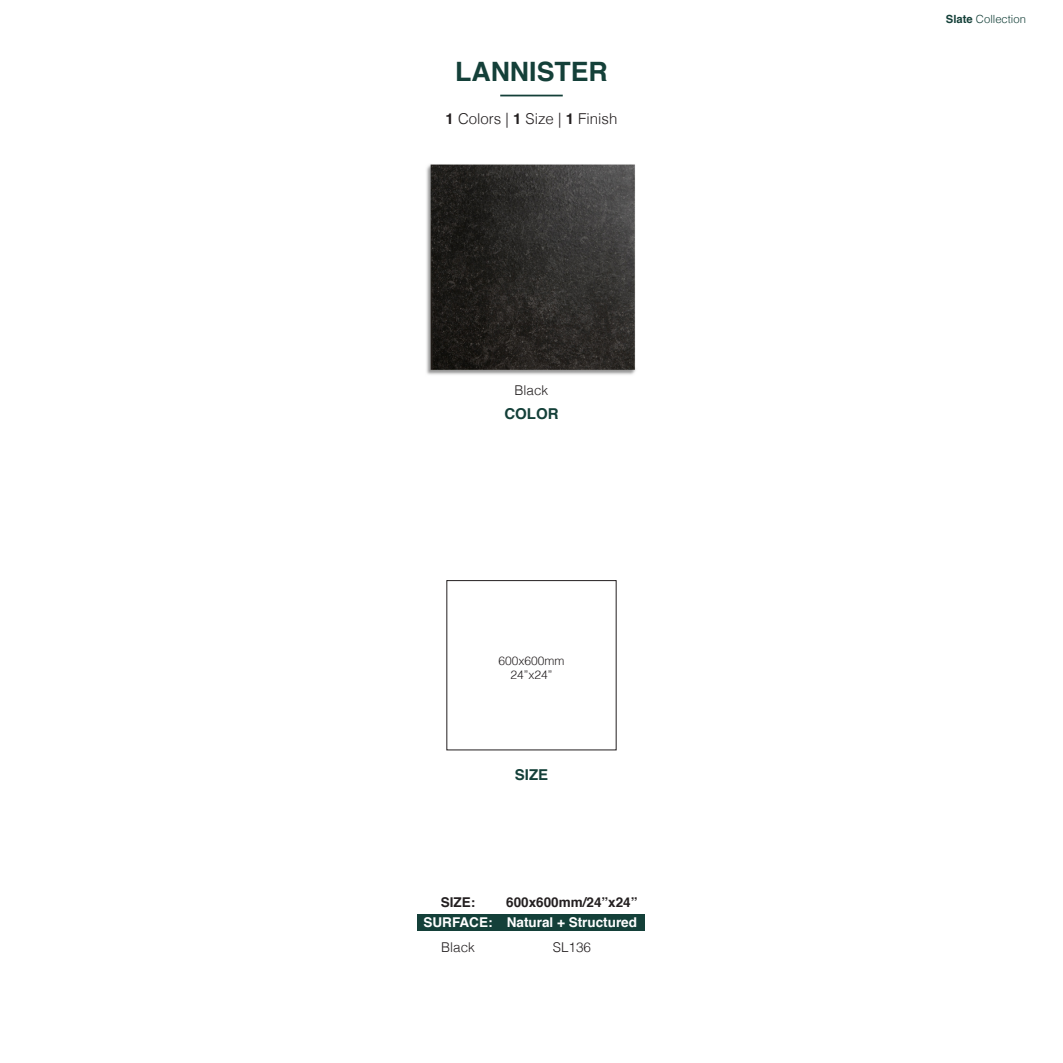
<style>
.page{position:relative;width:1063px;height:1063px;background:#fff}
.page>*{position:absolute;margin:0;border:0;box-sizing:border-box;transform-origin:0 0}
.t1{font:700 26.7px "Helvetica";color:#144039}
.t2{font:300 15px "Helvetica";color:#231f20}
.t3{font:700 15px "Helvetica";color:#144039}
.t4{font:700 13.5px "Helvetica";color:#fff}
.t5{font:700 13.5px "Helvetica";color:#231f20}
.t6{font:300 13.5px "Helvetica";color:#231f20}
.t7{font:300 12px "Helvetica";color:#231f20}
.t8{font:300 11.25px "Helvetica";color:#144039}
.s1{font-weight:700}
</style>
<div class="page">
<div style="left:418px;top:914px;width:227px;height:16px;background:#144039"></div>
<img style="left:426px;top:164px;width:210px;height:211px">
<hr style="left:500px;top:95px;width:63px;height:1px;background:#144039">
<p class="t1" style="left:455px;top:50px;width:154px">LANNISTER</p>
<p class="t2" style="left:446px;top:106px;width:173px"><span class="s1">1</span> Colors | <span class="s1">1</span> Size | <span class="s1">1</span> Finish</p>
<p class="t6" style="left:515px;top:379px;width:35px">Black</p>
<p class="t3" style="left:504px;top:402px;width:56px">COLOR</p>
<p class="t7" style="left:498px;top:650px;width:68px">600x600mm</p>
<p class="t7" style="left:510px;top:665px;width:44px">24”x24”</p>
<p class="t3" style="left:515px;top:763px;width:35px">SIZE</p>
<p class="t5" style="left:441px;top:892px;width:36px">SIZE:</p>
<p class="t5" style="left:506px;top:892px;width:133px">600x600mm/24”x24”</p>
<p class="t4" style="left:424px;top:912px;width:71px">SURFACE:</p>
<p class="t6" style="left:441px;top:935px;width:35px">Black</p>
<p class="t4" style="left:507px;top:912px;width:132px">Natural + Structured</p>
<p class="t6" style="left:553px;top:935px;width:40px">SL136</p>
<p class="t8" style="left:946px;top:9px;width:82px"><span class="s1">Slate</span> Collection</p>
</div>
